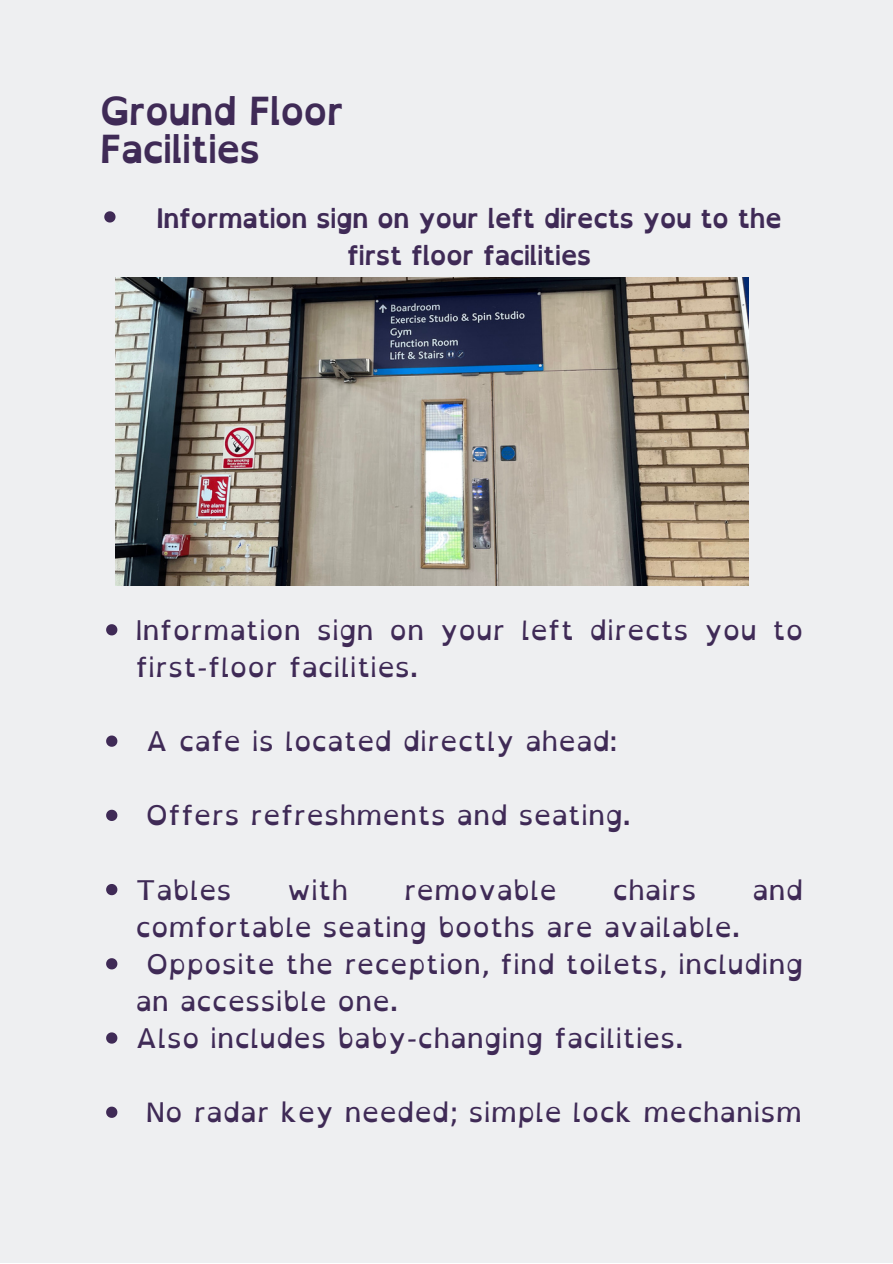
<style>
.page{position:relative;width:893px;height:1264px;background:#fff}
.page>*{position:absolute;margin:0;border:0;box-sizing:border-box;transform-origin:0 0}
.t1{font:700 38.85px/37px "Open Dyslexic";letter-spacing:-.055em;color:#3f2a56}
.t2{font:27.15px/37px "Open Dyslexic";color:#3f2a56}
.t3{font:700 27px/37px "Open Dyslexic";letter-spacing:-.055em;color:#3f2a56;text-align:center}
</style>
<div class="page">
<div style="left:0;top:0;width:892px;height:1262px;background:#eeeff1"></div>
<img style="left:115px;top:277px;width:633px;height:308px">
<svg style="left:106px;top:624px;width:11px;height:11px"></svg>
<svg style="left:106px;top:735px;width:11px;height:11px"></svg>
<svg style="left:106px;top:809px;width:11px;height:12px"></svg>
<svg style="left:106px;top:884px;width:11px;height:11px"></svg>
<svg style="left:106px;top:958px;width:11px;height:11px"></svg>
<svg style="left:106px;top:1032px;width:11px;height:11px"></svg>
<svg style="left:106px;top:1106px;width:11px;height:11px"></svg>
<svg style="left:104px;top:211px;width:11px;height:11px"></svg>
<p class="t1" style="left:100px;top:92px;width:246px">Ground Floor<br>Facilities</p>
<p class="t3" style="left:156px;top:199px;width:627px">Information sign on your left directs you to the first floor facilities</p>
<p class="t2" style="left:135px;top:611px;width:669px">Information sign on your left directs you to first-floor facilities.</p>
<p class="t2" style="left:146px;top:722px;width:473px">A cafe is located directly ahead:</p>
<p class="t2" style="left:146px;top:796px;width:486px">Offers refreshments and seating.</p>
<p class="t2" style="left:135px;top:871px;width:98px">Tables</p>
<p class="t2" style="left:287px;top:871px;width:63px">with</p>
<p class="t2" style="left:403px;top:871px;width:155px">removable</p>
<p class="t2" style="left:612px;top:871px;width:86px">chairs</p>
<p class="t2" style="left:752px;top:871px;width:53px">and</p>
<p class="t2" style="left:135px;top:908px;width:606px">comfortable seating booths are available.</p>
<p class="t2" style="left:135px;top:945px;width:669px;text-indent:11px">Opposite the reception, find toilets, including an accessible one.</p>
<p class="t2" style="left:135px;top:1019px;width:549px">Also includes baby-changing facilities.</p>
<p class="t2" style="left:146px;top:1093px;width:657px">No radar key needed; simple lock mechanism</p>
</div>
